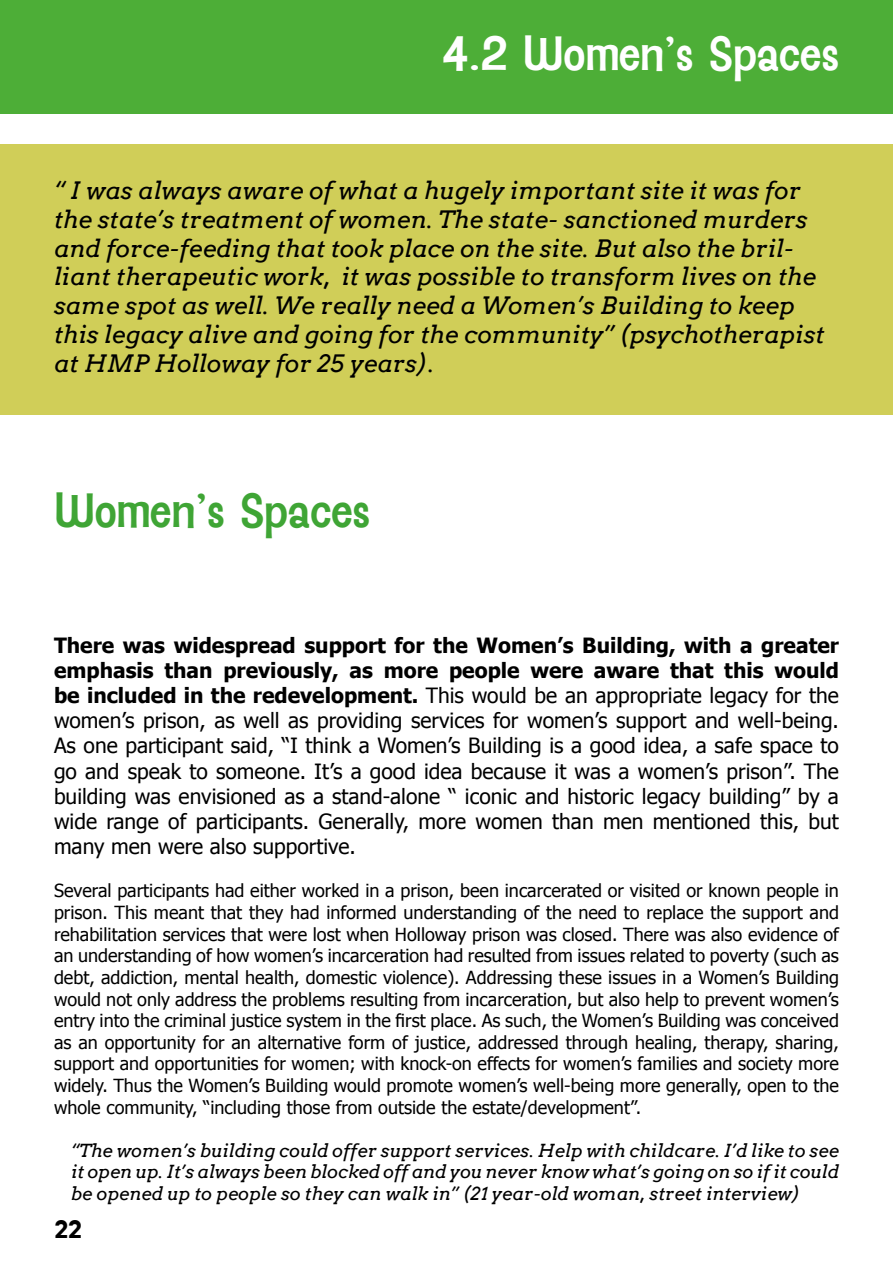
<style>
.page{position:relative;width:893px;height:1263px;background:#fff}
.page>*{position:absolute;margin:0;border:0;box-sizing:border-box;transform-origin:0 0}
.t1{font:42px "Baileywick JF Gothic";color:#fff}
.t2{font:42px "Baileywick JF Gothic";color:#3fa535}
.t3{font:italic 24px/28.8px "Arvo";color:#000}
.t4{font:700 24px "Arvo";color:#000}
.t5{font:21px/25.2px "Tahoma";color:#000;text-align:justify}
.t6{font:18px/21.6px "Tahoma";color:#000;text-align:justify}
.t7{font:italic 18px/21.6px "Arvo";color:#000;text-align:justify}
.s1{font-weight:700}
</style>
<div class="page">
<div style="left:0;top:145px;width:893px;height:270px;background:#d0ce58"></div>
<div style="left:0;top:0;width:893px;height:113px;background:#4dae37"></div>
<h1 class="t1" style="left:442px;top:26px;width:398px">4.2 Women’s Spaces</h1>
<p class="t3" style="left:54px;top:175px;width:772px">“ I was always aware of what a hugely important site it was for the state’s treatment of women. The state- sanctioned murders and force-feeding that took place on the site. But also the bril&shy;liant therapeutic work, it was possible to transform lives on the same spot as well. We really need a Women’s Building to keep this legacy alive and going for the community” (psychotherapist at HMP Holloway for 25 years).</p>
<h1 class="t2" style="left:54px;top:483px;width:318px">Women’s Spaces</h1>
<p class="t5" style="left:54px;top:631px;width:786px"><span class="s1">There was widespread support for the Women’s Building, with a greater emphasis than previously, as more people were aware that this would be included in the redevelopment.</span> This would be an appropriate legacy for the women’s prison, as well as providing services for women’s support and well-being.<br>As one participant said, “I think a Women’s Building is a good idea, a safe space to go and speak to someone. It’s a good idea because it was a women’s prison”. The building was envisioned as a stand-alone “ iconic and historic legacy building” by a wide range of participants. Generally, more women than men mentioned this, but many men were also supportive.</p>
<p class="t6" style="left:54px;top:879px;width:786px">Several participants had either worked in a prison, been incarcerated or visited or known people in prison. This meant that they had informed understanding of the need to replace the support and rehabilitation services that were lost when Holloway prison was closed. There was also evidence of an understanding of how women’s incarceration had resulted from issues related to poverty (such as debt, addiction, mental health, domestic violence). Addressing these issues in a Women’s Building would not only address the problems resulting from incarceration, but also help to prevent women’s entry into the criminal justice system in the first place. As such, the Women’s Building was conceived as an opportunity for an alternative form of justice, addressed through healing, therapy, sharing, support and opportunities for women; with knock-on effects for women’s families and society more widely. Thus the Women’s Building would promote women’s well-being more generally, open to the whole community, “including those from outside the estate/development”.</p>
<p class="t7" style="left:71px;top:1139px;width:769px">“The women’s building could offer support services. Help with childcare. I’d like to see it open up. It’s always been blocked off and you never know what’s going on so if it could be opened up to people so they can walk in” (21 year-old woman, street interview)</p>
<h2 class="t4" style="left:54px;top:1214px;width:29px">22</h2>
</div>
